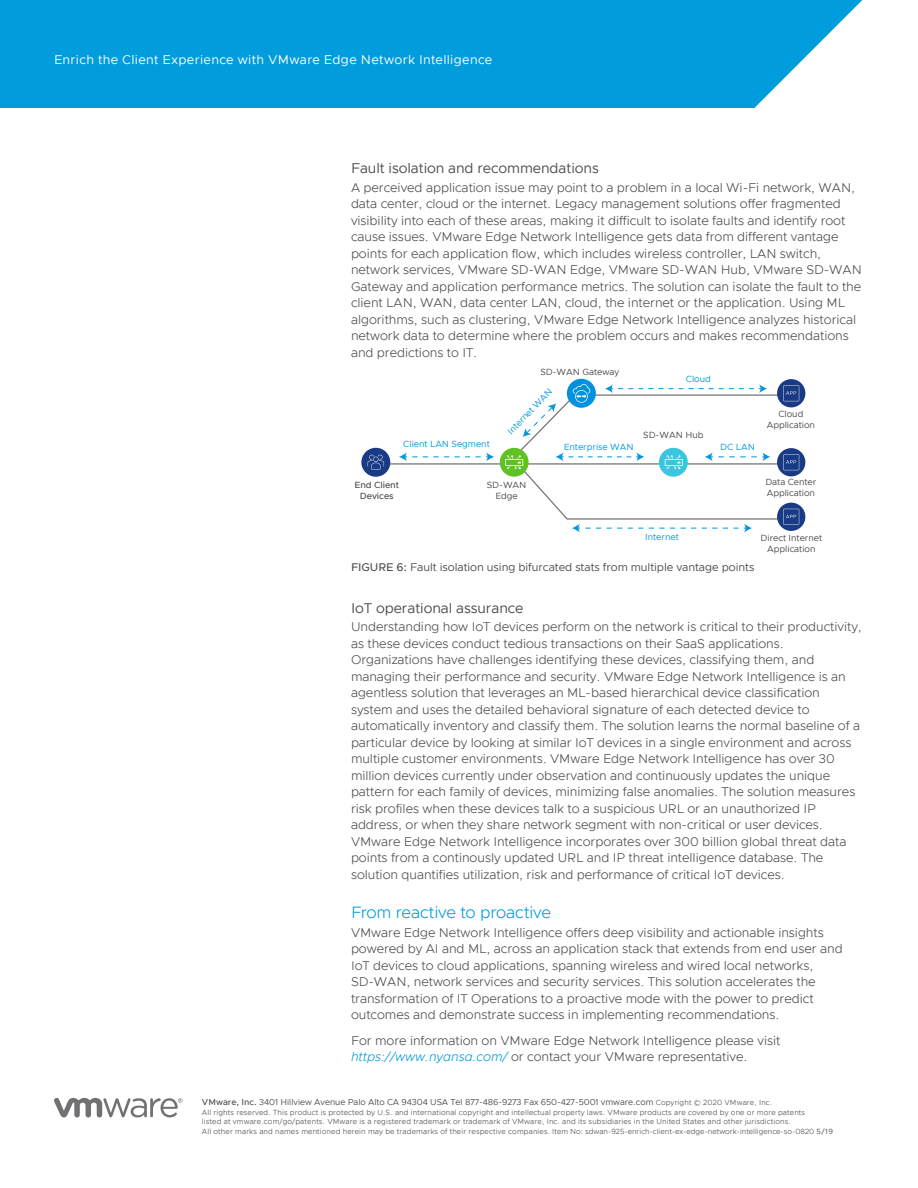
<style>
.page{position:relative;width:918px;height:1188px;background:#fff}
.page>*{position:absolute;margin:0;border:0;box-sizing:border-box;transform-origin:0 0}
._4a__SUBHEAD_1{font:300 16.5px "Metropolis";letter-spacing:-.01em;color:#009cdd}
._4a__SUBHEAD_2{font:14.25px "Metropolis";letter-spacing:-.005em;color:#4d4d4f}
._3a__BODY_TEXT{font:300 12.75px/16.5px "Metropolis";letter-spacing:-.005em;color:#4d4d4f}
.FOLIO_WHITE{font:12.75px "Metropolis";letter-spacing:.025em;color:#fff}
._7a__CAPTION_BODY{font:11.25px "Metropolis";letter-spacing:-.005em;color:#4d4d4f}
.t1{font:9px/10.8px "Metropolis";letter-spacing:-.005em;color:#4a4a49;text-align:center}
.t2{font:9px "Metropolis";letter-spacing:-.005em;color:#0097de}
.t3{font:500 9px/10.8px "Metropolis";letter-spacing:-.005em;color:#4a4a49;text-align:center}
.t4{font:8.7px "Metropolis";letter-spacing:-.005em;color:#4d4d4f}
.t5{font:300 7.5px/9.8px "Metropolis";letter-spacing:.015em;color:#4d4d4f}
.s1{font-weight:500}
.s2{font-style:italic;color:#009cdd}
.s3{font-weight:500;color:#4b4c4d}
.s4{font-weight:300;font-size:7.5px}
.s5{font-weight:400}
</style>
<div class="page">
<svg style="left:54px;top:1098px;width:129px;height:19px"></svg>
<div style="left:0;top:0;width:863px;height:108px;background:#009cdc"></div>
<hr style="left:388px;top:463px;width:392px;height:2px;background:#7a7578">
<div style="left:567px;top:379px;width:29px;height:29px;background:#0091df;border-radius:50%"></div>
<div style="left:500px;top:448px;width:29px;height:29px;background:#5ec223;border-radius:50%"></div>
<div style="left:777px;top:379px;width:28px;height:28px;background:#193a85;border-radius:50%"></div>
<svg style="left:777px;top:448px;width:28px;height:28px"></svg>
<svg style="left:777px;top:503px;width:28px;height:28px"></svg>
<svg style="left:399px;top:452px;width:95px;height:9px"></svg>
<svg style="left:505px;top:384px;width:294px;height:148px"></svg>
<div style="left:361px;top:448px;width:29px;height:29px;background:#193a85;border-radius:50%"></div>
<svg style="left:368px;top:455px;width:16px;height:15px"></svg>
<p class="FOLIO_WHITE" style="left:54px;top:52px;width:440px">Enrich the Client Experience with VMware Edge Network Intelligence</p>
<p class="_4a__SUBHEAD_2" style="left:351px;top:160px;width:249px">Fault isolation and recommendations</p>
<p class="_3a__BODY_TEXT" style="left:351px;top:179px;width:512px">A perceived application issue may point to a problem in a local Wi-Fi network, WAN, data center, cloud or the internet. Legacy management solutions offer fragmented visibility into each of these areas, making it difficult to isolate faults and identify root cause issues. VMware Edge Network Intelligence gets data from different vantage points for each application flow, which includes wireless controller, LAN switch, network services, VMware SD-WAN Edge, VMware SD-WAN Hub, VMware SD-WAN Gateway and application performance metrics. The solution can isolate the fault to the client LAN, WAN, data center LAN, cloud, the internet or the application. Using ML algorithms, such as clustering, VMware Edge Network Intelligence analyzes historical network data to determine where the problem occurs and makes recommendations and predictions to IT.</p>
<p class="t2" style="left:403px;top:439px;width:88px">Client LAN Segment</p>
<p class="t1" style="left:540px;top:366px;width:81px">SD-WAN Gateway</p>
<p class="t2" style="left:505px;top:428px;width:61px;rotate:-45deg">Internet WAN</p>
<p class="t2" style="left:686px;top:373px;width:27px">Cloud</p>
<p class="t1" style="left:643px;top:429px;width:62px">SD-WAN Hub</p>
<p class="t2" style="left:564px;top:441px;width:71px">Enterprise WAN</p>
<p class="t2" style="left:720px;top:441px;width:36px">DC LAN</p>
<p class="t1" style="left:767px;top:409px;width:50px">Cloud<br>Application</p>
<p class="t3" style="left:355px;top:480px;width:46px">End Client<br>Devices</p>
<p class="t1" style="left:487px;top:480px;width:41px">SD-WAN<br>Edge</p>
<p class="t2" style="left:645px;top:531px;width:35px">Internet</p>
<p class="t1" style="left:765px;top:477px;width:53px;text-align:left">Data Center<br>Application</p>
<p class="t1" style="left:761px;top:532px;width:63px">Direct Internet<br>Application</p>
<p class="_7a__CAPTION_BODY" style="left:351px;top:561px;width:405px"><span class="s1">FIGURE 6:</span> Fault isolation using bifurcated stats from multiple vantage points</p>
<p class="_4a__SUBHEAD_2" style="left:351px;top:599px;width:174px">IoT operational assurance</p>
<p class="_3a__BODY_TEXT" style="left:351px;top:619px;width:512px">Understanding how IoT devices perform on the network is critical to their productivity, as these devices conduct tedious transactions on their SaaS applications.<br>Organizations have challenges identifying these devices, classifying them, and managing their performance and security. VMware Edge Network Intelligence is an agentless solution that leverages an ML-based hierarchical device classification system and uses the detailed behavioral signature of each detected device to automatically inventory and classify them. The solution learns the normal baseline of a particular device by looking at similar IoT devices in a single environment and across multiple customer environments. VMware Edge Network Intelligence has over 30 million devices currently under observation and continuously updates the unique pattern for each family of devices, minimizing false anomalies. The solution measures risk profiles when these devices talk to a suspicious URL or an unauthorized IP address, or when they share network segment with non-critical or user devices.<br>VMware Edge Network Intelligence incorporates over 300 billion global threat data points from a continously updated URL and IP threat intelligence database. The solution quantifies utilization, risk and performance of critical IoT devices.</p>
<p class="_4a__SUBHEAD_1" style="left:351px;top:902px;width:202px">From reactive to proactive</p>
<p class="_3a__BODY_TEXT" style="left:351px;top:924px;width:493px">VMware Edge Network Intelligence offers deep visibility and actionable insights powered by AI and ML, across an application stack that extends from end user and IoT devices to cloud applications, spanning wireless and wired local networks, SD-WAN, network services and security services. This solution accelerates the transformation of IT Operations to a proactive mode with the power to predict outcomes and demonstrate success in implementing recommendations.</p>
<p class="_3a__BODY_TEXT" style="left:351px;top:1032px;width:431px">For more information on VMware Edge Network Intelligence please visit <span class="s2">https://www.nyansa.com/</span> or contact your VMware representative.</p>
<p class="t4" style="left:202px;top:1096px;width:572px"><span class="s3">VMware, Inc.</span> 3401 Hillview Avenue Palo Alto CA 94304 USA Tel 877-486-9273 Fax 650-427-5001 vmware.com <span class="s4">Copyright © 2020 VMware, Inc.</span></p>
<p class="t5" style="left:202px;top:1107px;width:633px">All rights reserved. This product is protected by U.S. and international copyright and intellectual property laws. VMware products are covered by one or more patents<br>listed at vmware.com/go/patents. VMware is a registered trademark or trademark of VMware, Inc. and its subsidiaries in the United States and other jurisdictions.<br>All other marks and names mentioned herein may be trademarks of their respective companies. Item No: sdwan-925-enrich-client-ex-edge-network-intelligence-so-0820 <span class="s5">5/19</span></p>
</div>
